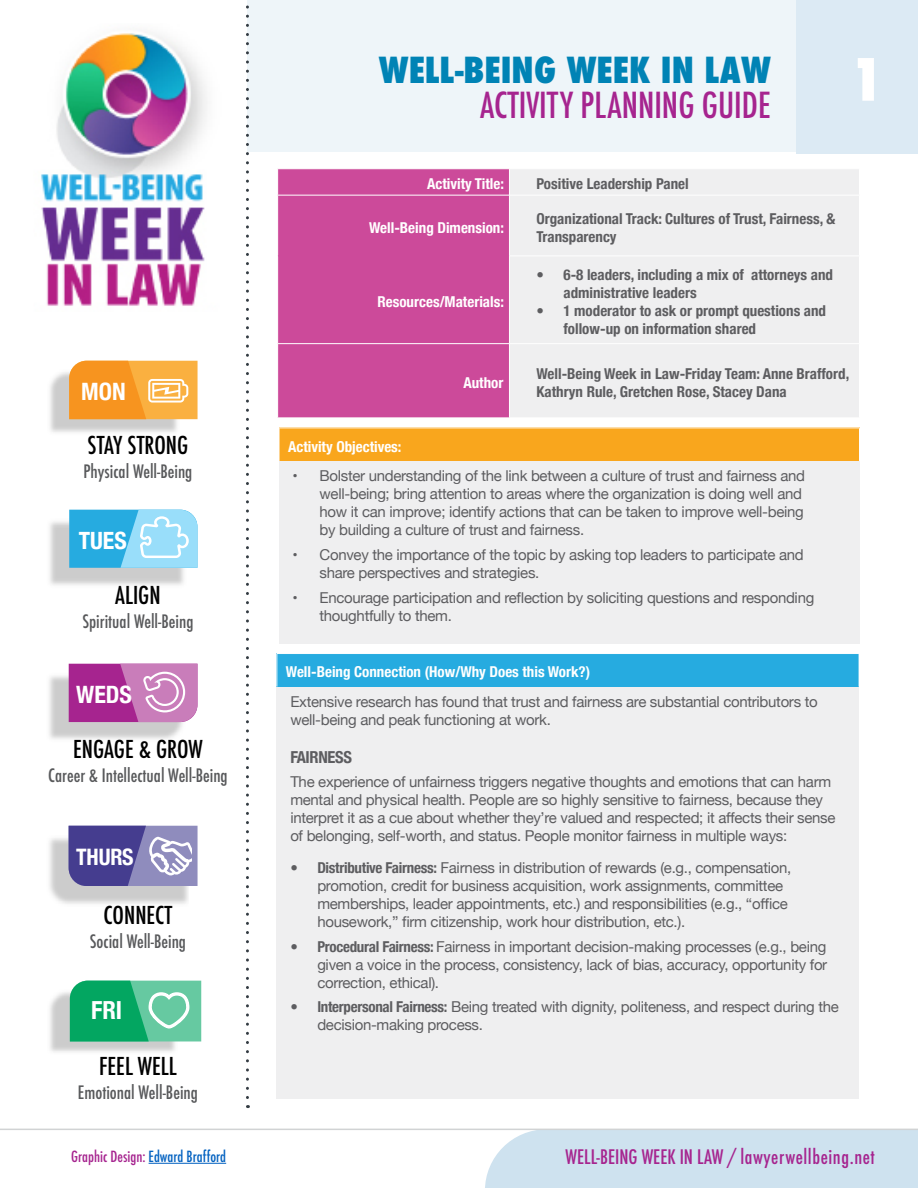
<style>
.page{position:relative;width:918px;height:1188px;background:#fff}
.page>*{position:absolute;margin:0;border:0;box-sizing:border-box;transform-origin:0 0}
.t1{font:800 condensed 56.7px "Futura";color:#fff}
.t2{font:500 condensed 34.95px "Futura";color:#a6248f}
.t3{font:800 condensed 34.95px "Futura";color:#0083b5}
.t4{font:700 condensed 24.9px "Helvetica Neue";color:#fff}
.t5{font:500 condensed 24px "Futura";color:#000}
.t6{font:700 condensed 24px "Helvetica Neue";color:#fff}
.t7{font:700 condensed 23.85px "Helvetica Neue";color:#fff}
.t8{font:700 condensed 22.65px "Helvetica Neue";color:#fff}
.t9{font:500 condensed 19.5px "Futura";letter-spacing:.03em;color:#a6248f}
.t10{font:500 condensed 18px "Futura";color:#58595b}
.t11{font:700 condensed 16.5px "Helvetica Neue";letter-spacing:-.02em;color:#5d5d60}
.t12{font:15px/18px "Helvetica Neue";letter-spacing:-.02em;color:#5d5d60}
.t13{font:700 condensed 15px/18px "Helvetica Neue";color:#5d5d60}
.t14{font:700 condensed 15px "Helvetica Neue";color:#fff}
.t15{font:500 condensed 15px "Futura";color:#a6248f}
.s1{color:#0563c1}
.s2{font-weight:700;font-stretch:condensed}
</style>
<div class="page">
<div style="left:247px;top:0;width:671px;height:152px;background:#eef5f9"></div>
<div style="left:796px;top:0;width:122px;height:153px;background:#dceaf4"></div>
<div style="left:485px;top:1130px;width:433px;height:58px;background:#cee2ef"></div>
<svg style="left:246px;top:5px;width:3px;height:1093px"></svg>
<img style="left:50px;top:372px;width:132px;height:60px">
<svg style="left:69px;top:361px;width:129px;height:58px;background:#f8a73c"></svg>
<img style="left:49px;top:833px;width:139px;height:71px">
<svg style="left:69px;top:826px;width:129px;height:60px;background:#726caa"></svg>
<img style="left:50px;top:992px;width:131px;height:60px">
<svg style="left:70px;top:981px;width:131px;height:60px;background:#3ab984"></svg>
<svg style="left:69px;top:510px;width:129px;height:58px;background:#6ac8ed"></svg>
<img style="left:49px;top:671px;width:134px;height:68px">
<svg style="left:69px;top:664px;width:129px;height:58px;background:#bc5caa"></svg>
<hr style="left:149px;top:1163px;width:77px;height:1px;background:#0563c1">
<hr style="left:0;top:1129px;width:918px;height:1px;background:#d1d3d4">
<div style="left:278px;top:169px;width:231px;height:249px;background:#cc4a9a"></div>
<div style="left:510px;top:169px;width:349px;height:248px;background:#efeff0"></div>
<hr style="left:277px;top:195px;width:232px;height:1px;background:#fff">
<hr style="left:277px;top:343px;width:232px;height:1px;background:#fff">
<hr style="left:278px;top:256px;width:231px;height:1px;background:#cc4a9a">
<hr style="left:510px;top:195px;width:350px;height:1px;background:#fff">
<hr style="left:510px;top:256px;width:350px;height:1px;background:#fff">
<hr style="left:510px;top:343px;width:350px;height:1px;background:#fff">
<div style="left:279px;top:428px;width:581px;height:33px;background:#f9a61d"></div>
<div style="left:279px;top:461px;width:581px;height:182px;background:#efeff0"></div>
<hr style="left:279px;top:428px;width:581px;height:1px;background:#fff">
<hr style="left:279px;top:428px;width:1px;height:33px;background:#fff">
<hr style="left:859px;top:428px;width:1px;height:33px;background:#fff">
<div style="left:277px;top:654px;width:582px;height:33px;background:#26abe0"></div>
<div style="left:277px;top:687px;width:582px;height:411px;background:#efeff0"></div>
<img style="left:41px;top:32px;width:166px;height:274px">
<h3 class="t6" style="left:81px;top:372px;width:46px">MON</h3>
<h3 class="t5" style="left:88px;top:430px;width:102px">STAY STRONG</h3>
<p class="t10" style="left:84px;top:460px;width:110px">Physical Well-Being</p>
<h3 class="t7" style="left:79px;top:521px;width:50px">TUES</h3>
<h3 class="t5" style="left:115px;top:580px;width:47px">ALIGN</h3>
<p class="t10" style="left:83px;top:610px;width:112px">Spiritual Well-Being</p>
<h3 class="t7" style="left:76px;top:674px;width:57px">WEDS</h3>
<h3 class="t5" style="left:73px;top:734px;width:131px">ENGAGE &amp; GROW</h3>
<p class="t10" style="left:48px;top:764px;width:181px">Career &amp; Intellectual Well-Being</p>
<h3 class="t8" style="left:76px;top:838px;width:59px">THURS</h3>
<h3 class="t5" style="left:104px;top:900px;width:70px">CONNECT</h3>
<p class="t10" style="left:90px;top:930px;width:98px">Social Well-Being</p>
<h3 class="t4" style="left:91px;top:990px;width:33px">FRI</h3>
<h3 class="t5" style="left:99px;top:1050px;width:79px">FEEL WELL</h3>
<p class="t10" style="left:78px;top:1080px;width:122px">Emotional Well-Being</p>
<p class="t15" style="left:71px;top:1147px;width:157px">Graphic Design: <span class="s1">Edward Brafford</span></p>
<h2 class="t3" style="left:379px;top:46px;width:393px">WELL-BEING WEEK IN LAW</h2>
<h2 class="t2" style="left:480px;top:82px;width:292px">ACTIVITY PLANNING GUIDE</h2>
<h1 class="t1" style="left:849px;top:41px;width:36px">1</h1>
<p class="t14" style="left:427px;top:171px;width:78px">Activity Title:</p>
<p class="t13" style="left:536px;top:174px;width:154px">Positive Leadership Panel</p>
<p class="t14" style="left:369px;top:215px;width:136px">Well-Being Dimension:</p>
<p class="t13" style="left:536px;top:208px;width:300px">Organizational Track: Cultures of Trust, Fairness, &amp;<br>Transparency</p>
<p class="t14" style="left:377px;top:289px;width:128px">Resources/Materials:</p>
<p class="t13" style="left:563px;top:265px;width:271px;text-indent:-27px">• 6-8 leaders, including a mix of attorneys and administrative leaders</p>
<p class="t13" style="left:563px;top:301px;width:264px;text-indent:-27px">• 1 moderator to ask or prompt questions and follow-up on information shared</p>
<p class="t14" style="left:463px;top:370px;width:41px">Author</p>
<p class="t13" style="left:536px;top:364px;width:314px">Well-Being Week in Law-Friday Team: Anne Brafford,<br>Kathryn Rule, Gretchen Rose, Stacey Dana</p>
<p class="t14" style="left:288px;top:434px;width:115px">Activity Objectives:</p>
<p class="t12" style="left:320px;top:468px;width:487px;text-indent:-27px">• Bolster understanding of the link between a culture of trust and fairness and well-being; bring attention to areas where the organization is doing well and how it can improve; identify actions that can be taken to improve well-being by building a culture of trust and fairness.</p>
<p class="t12" style="left:320px;top:547px;width:486px;text-indent:-27px">• Convey the importance of the topic by asking top leaders to participate and share perspectives and strategies.</p>
<p class="t12" style="left:320px;top:589px;width:496px;text-indent:-27px">• Encourage participation and reflection by soliciting questions and responding thoughtfully to them.</p>
<p class="t14" style="left:286px;top:660px;width:306px">Well-Being Connection (How/Why Does this Work?)</p>
<p class="t12" style="left:290px;top:693px;width:529px">Extensive research has found that trust and fairness are substantial contributors to well-being and peak functioning at work.</p>
<p class="t11" style="left:290px;top:743px;width:63px">FAIRNESS</p>
<p class="t12" style="left:290px;top:774px;width:547px">The experience of unfairness triggers negative thoughts and emotions that can harm mental and physical health. People are so highly sensitive to fairness, because they interpret it as a cue about whether they’re valued and respected; it affects their sense of belonging, self-worth, and status. People monitor fairness in multiple ways:</p>
<p class="t12" style="left:317px;top:860px;width:476px;text-indent:-27px"><span class="s2">• Distributive Fairness:</span> Fairness in distribution of rewards (e.g., compensation, promotion, credit for business acquisition, work assignments, committee memberships, leader appointments, etc.) and responsibilities (e.g., “office housework,” firm citizenship, work hour distribution, etc.).</p>
<p class="t12" style="left:317px;top:938px;width:511px;text-align:justify;text-indent:-27px"><span class="s2">• Procedural Fairness:</span> Fairness in important decision-making processes (e.g., being given a voice in the process, consistency, lack of bias, accuracy, opportunity for correction, ethical).</p>
<p class="t12" style="left:317px;top:999px;width:523px;text-indent:-27px"><span class="s2">• Interpersonal Fairness:</span> Being treated with dignity, politeness, and respect during the decision-making process.</p>
<h3 class="t9" style="left:566px;top:1144px;width:311px">WELL-BEING WEEK IN LAW / lawyerwellbeing.net</h3>
</div>
